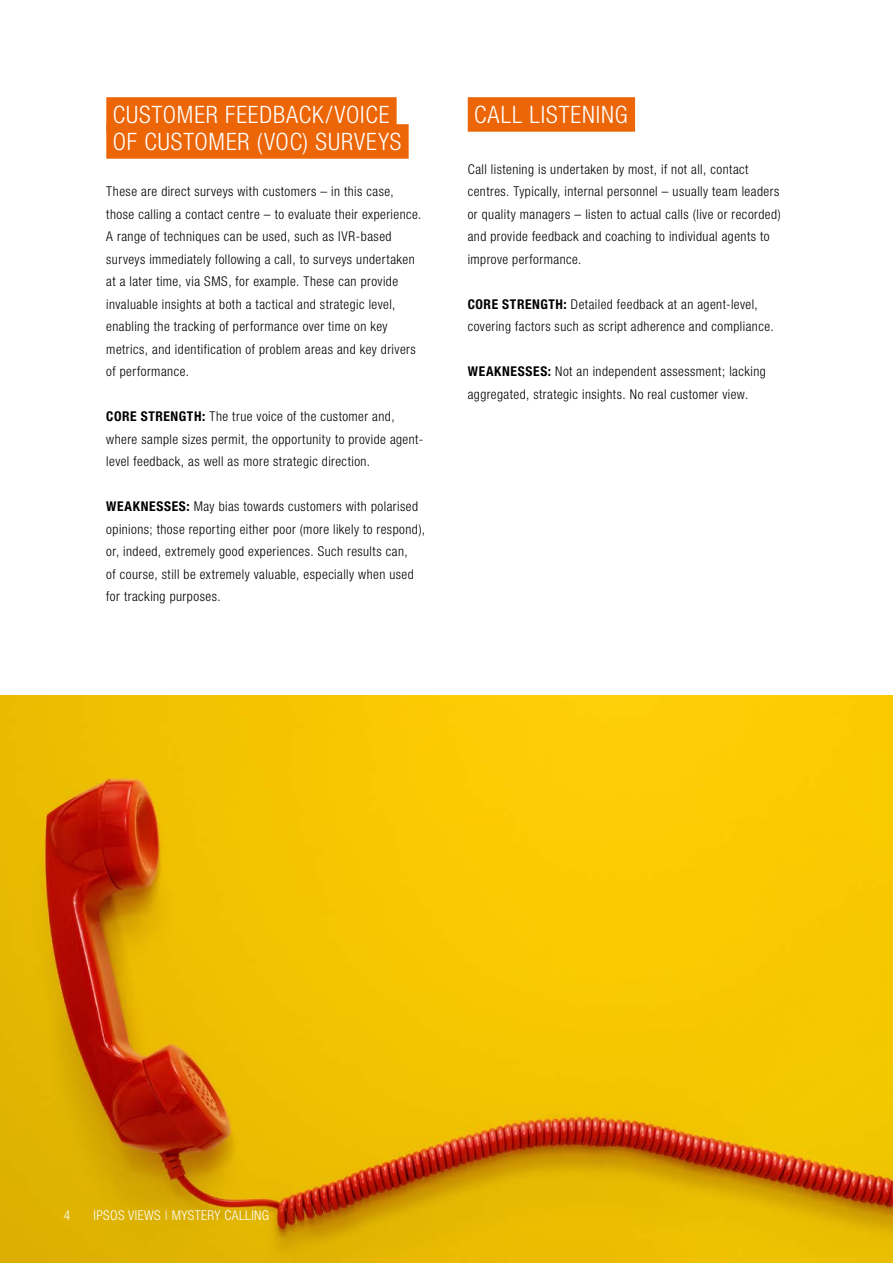
<style>
.page{position:relative;width:893px;height:1263px;background:#fff}
.page>*{position:absolute;margin:0;border:0;box-sizing:border-box;transform-origin:0 0}
.t1{font:300 condensed 24px/27px "Helvetica Neue LT Std";letter-spacing:.04em;color:#fff}
.t2{font:300 condensed 13.5px/22.5px "Helvetica Neue LT Std";letter-spacing:.035em;color:#000}
.t3{font:300 condensed 13.5px "Helvetica Neue LT Std";letter-spacing:.03em;color:#fff}
.s1{font-weight:700}
</style>
<div class="page">
<img style="left:0;top:695px;width:893px;height:568px">
<div style="left:106px;top:97px;width:291px;height:35px;background:#ec6608"></div>
<div style="left:106px;top:124px;width:303px;height:35px;background:#ec6608"></div>
<div style="left:468px;top:97px;width:167px;height:35px;background:#ec6608"></div>
<h1 class="t1" style="left:113px;top:101px;width:290px">CUSTOMER FEEDBACK/VOICE<br>OF CUSTOMER (VOC) SURVEYS</h1>
<p class="t2" style="left:106px;top:180px;width:317px">These are direct surveys with customers – in this case, those calling a contact centre – to evaluate their experience.<br>A range of techniques can be used, such as IVR-based surveys immediately following a call, to surveys undertaken at a later time, via SMS, for example. These can provide invaluable insights at both a tactical and strategic level, enabling the tracking of performance over time on key metrics, and identification of problem areas and key drivers of performance.</p>
<p class="t2" style="left:106px;top:405px;width:318px"><span class="s1">CORE STRENGTH:</span> The true voice of the customer and, where sample sizes permit, the opportunity to provide agent&shy;level feedback, as well as more strategic direction.</p>
<p class="t2" style="left:106px;top:495px;width:320px"><span class="s1">WEAKNESSES:</span> May bias towards customers with polarised opinions; those reporting either poor (more likely to respond), or, indeed, extremely good experiences. Such results can,<br>of course, still be extremely valuable, especially when used for tracking purposes.</p>
<h1 class="t1" style="left:474px;top:101px;width:155px">CALL LISTENING</h1>
<p class="t2" style="left:468px;top:158px;width:315px">Call listening is undertaken by most, if not all, contact centres. Typically, internal personnel – usually team leaders or quality managers – listen to actual calls (live or recorded) and provide feedback and coaching to individual agents to improve performance.</p>
<p class="t2" style="left:468px;top:293px;width:307px"><span class="s1">CORE STRENGTH:</span> Detailed feedback at an agent-level, covering factors such as script adherence and compliance.</p>
<p class="t2" style="left:468px;top:360px;width:300px"><span class="s1">WEAKNESSES:</span> Not an independent assessment; lacking aggregated, strategic insights. No real customer view.</p>
<p class="t3" style="left:64px;top:1208px;width:8px">4</p>
<p class="t3" style="left:94px;top:1208px;width:177px">IPSOS VIEWS | MYSTERY CALLING</p>
</div>
